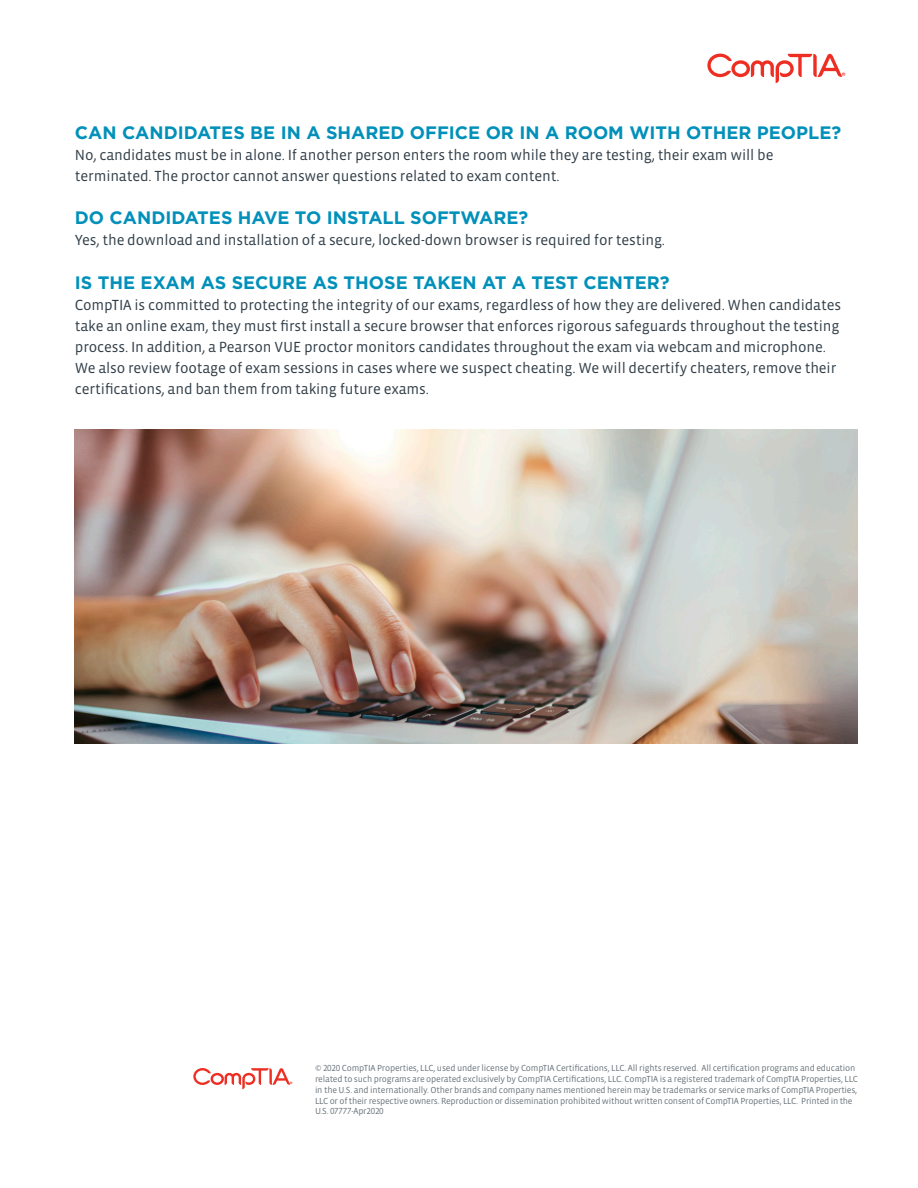
<style>
.page{position:relative;width:918px;height:1188px;background:#fff}
.page>*{position:absolute;margin:0;border:0;box-sizing:border-box;transform-origin:0 0}
.t1{font:700 18px "Gotham";color:#0090ba}
.t2{font:15px/21.1px "Vista Sans OT";letter-spacing:-.01em;color:#313e48}
.t3{font:9px/10.8px "Vista Sans OT";letter-spacing:-.02em;color:#6a747b}
</style>
<div class="page">
<svg style="left:193px;top:1068px;width:99px;height:21px"></svg>
<svg style="left:707px;top:54px;width:138px;height:29px"></svg>
<img style="left:75px;top:430px;width:783px;height:313px">
<p class="t1" style="left:75px;top:120px;width:768px">CAN CANDIDATES BE IN A SHARED OFFICE OR IN A ROOM WITH OTHER PEOPLE?</p>
<p class="t2" style="left:75px;top:144px;width:700px;line-height:21.6px">No, candidates must be in alone. If another person enters the room while they are testing, their exam will be terminated. The proctor cannot answer questions related to exam content.</p>
<p class="t1" style="left:75px;top:206px;width:455px">DO CANDIDATES HAVE TO INSTALL SOFTWARE?</p>
<p class="t2" style="left:75px;top:230px;width:592px">Yes, the download and installation of a secure, locked-down browser is required for testing.</p>
<p class="t1" style="left:75px;top:270px;width:596px">IS THE EXAM AS SECURE AS THOSE TAKEN AT A TEST CENTER?</p>
<p class="t2" style="left:75px;top:294px;width:768px">CompTIA is committed to protecting the integrity of our exams, regardless of how they are delivered. When candidates take an online exam, they must first install a secure browser that enforces rigorous safeguards throughout the testing process. In addition, a Pearson VUE proctor monitors candidates throughout the exam via webcam and microphone.<br>We also review footage of exam sessions in cases where we suspect cheating. We will decertify cheaters, remove their certifications, and ban them from taking future exams.</p>
<p class="t3" style="left:315px;top:1063px;width:544px">© 2020 CompTIA Properties, LLC, used under license by CompTIA Certifications, LLC. All rights reserved. All certification programs and education related to such programs are operated exclusively by CompTIA Certifications, LLC. CompTIA is a registered trademark of CompTIA Properties, LLC in the U.S. and internationally. Other brands and company names mentioned herein may be trademarks or service marks of CompTIA Properties, LLC or of their respective owners. Reproduction or dissemination prohibited without written consent of CompTIA Properties, LLC. Printed in the U.S. 07777-Apr2020</p>
</div>
